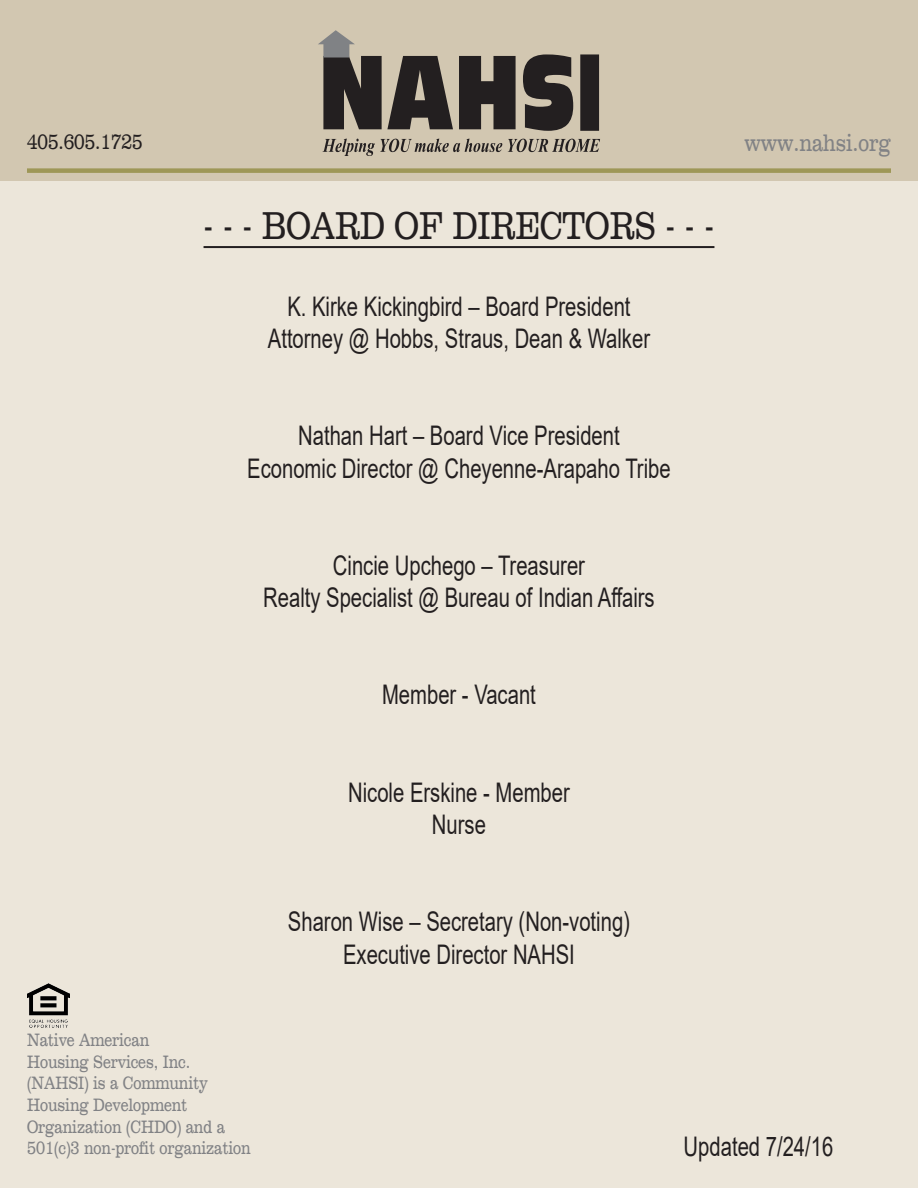
<style>
.page{position:relative;width:918px;height:1188px;background:#fff}
.page>*{position:absolute;margin:0;border:0;box-sizing:border-box;transform-origin:0 0}
.t1{font:39px "Clarendon";color:#231f20;scale:.75 1}
.t2{font:27px "Arial";color:#231f20;scale:.75 1}
.t3{font:24px "Clarendon";color:#818285;scale:.75 1}
.t4{font:21px "Clarendon";color:#231f20;scale:.75 1}
.t5{font:18px "Clarendon";color:#818285;scale:.75 1}
</style>
<div class="page">
<div style="left:0;top:180px;width:918px;height:1008px;background:#ece6da"></div>
<div style="left:0;top:0;width:918px;height:180px;background:#d2c7b1"></div>
<img style="left:27px;top:984px;width:43px;height:44px">
<div style="left:27px;top:168px;width:864px;height:5px;background:#9e9757"></div>
<hr style="left:204px;top:246px;width:510px;height:2px;background:#231f20">
<svg style="left:459px;top:56px;width:57px;height:73px;background:#3e3936"></svg>
<svg style="left:523px;top:54px;width:50px;height:77px"></svg>
<svg style="left:580px;top:54px;width:19px;height:77px"></svg>
<svg style="left:318px;top:30px;width:135px;height:99px"></svg>
<svg style="left:322px;top:139px;width:180px;height:17px"></svg>
<svg style="left:508px;top:139px;width:92px;height:13px"></svg>
<p class="t4" style="left:27px;top:129px;width:156px">405.605.1725</p>
<p class="t3" style="left:745px;top:128px;width:197px">www.nahsi.org</p>
<p class="t1" style="left:204px;top:203px;width:682px">- - - BOARD OF DIRECTORS - - -</p>
<p class="t2" style="left:287px;top:287px;width:459px">K. Kirke Kickingbird – Board President</p>
<p class="t2" style="left:268px;top:320px;width:511px">Attorney @ Hobbs, Straus, Dean &amp; Walker</p>
<p class="t2" style="left:298px;top:417px;width:430px">Nathan Hart – Board Vice President</p>
<p class="t2" style="left:247px;top:449px;width:566px">Economic Director @ Cheyenne-Arapaho Tribe</p>
<p class="t2" style="left:333px;top:547px;width:338px">Cincie Upchego – Treasurer</p>
<p class="t2" style="left:263px;top:579px;width:524px">Realty Specialist @ Bureau of Indian Affairs</p>
<p class="t2" style="left:382px;top:676px;width:207px">Member - Vacant</p>
<p class="t2" style="left:348px;top:773px;width:297px">Nicole Erskine - Member</p>
<p class="t2" style="left:432px;top:806px;width:74px">Nurse</p>
<p class="t5" style="left:27px;top:1030px;width:164px">Native American</p>
<p class="t5" style="left:27px;top:1051px;width:219px">Housing Services, Inc.</p>
<p class="t5" style="left:27px;top:1073px;width:242px">(NAHSI) is a Community</p>
<p class="t5" style="left:27px;top:1094px;width:215px">Housing Development</p>
<p class="t5" style="left:27px;top:1116px;width:265px">Organization (CHDO) and a</p>
<p class="t5" style="left:27px;top:1138px;width:300px">501(c)3 non-profit organization</p>
<p class="t2" style="left:288px;top:903px;width:458px">Sharon Wise – Secretary (Non-voting)</p>
<p class="t2" style="left:343px;top:935px;width:311px">Executive Director NAHSI</p>
<p class="t2" style="left:684px;top:1127px;width:201px">Updated 7/24/16</p>
</div>
